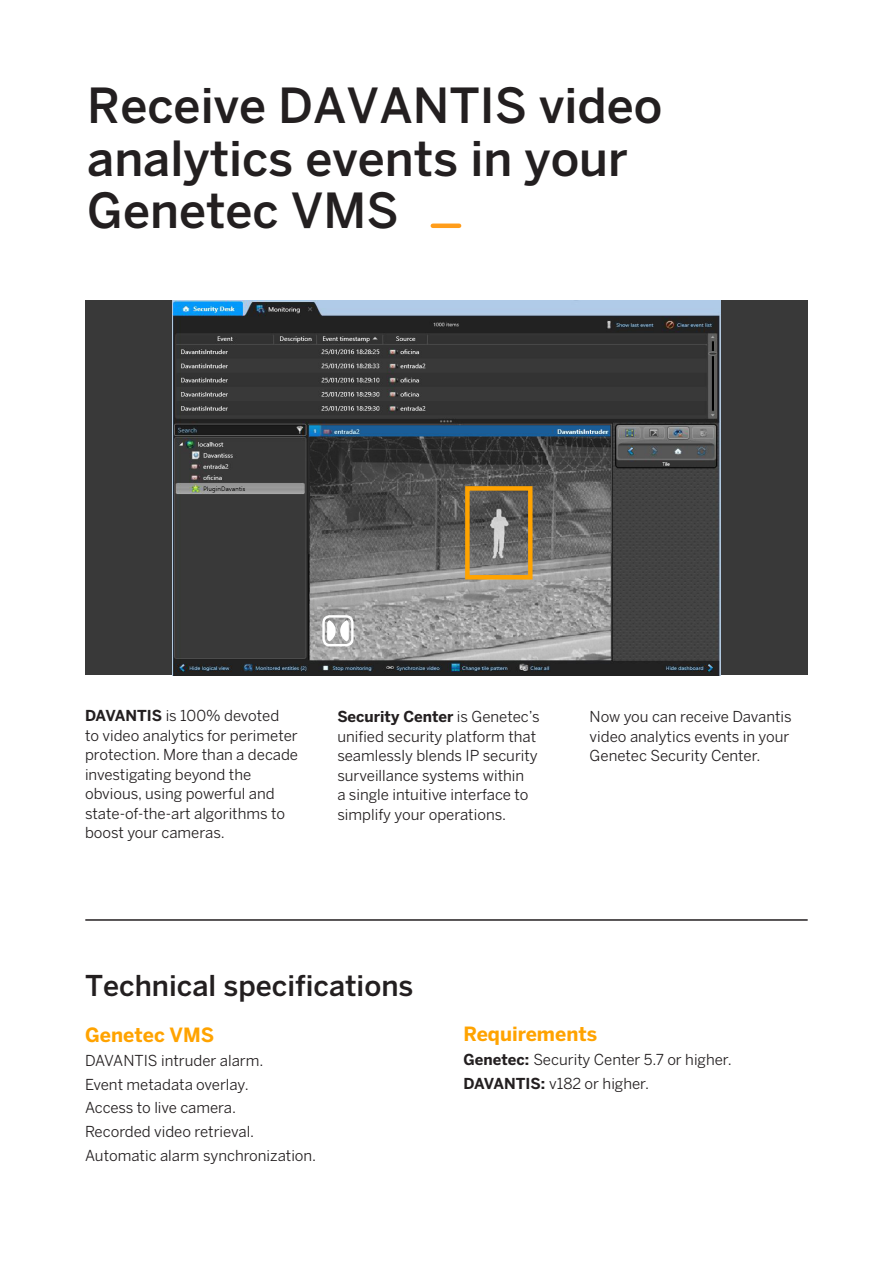
<style>
.page{position:relative;width:893px;height:1263px;background:#fff}
.page>*{position:absolute;margin:0;border:0;box-sizing:border-box;transform-origin:0 0}
.t1{font:500 48px/52.5px "Benton Sans";color:#231f20}
.t2{font:500 28.5px "Benton Sans";color:#231f20}
.t3{font:700 19.5px "Benton Sans";color:#ffa300}
.t4{font:15px/19.5px "Benton Sans";color:#231f20}
.s1{font-weight:700}
</style>
<div class="page">
<hr style="left:86px;top:919px;width:721px;height:2px;background:#231f20">
<hr style="left:433px;top:224px;width:26px;height:4px;background:#ff9d1b">
<div style="left:85px;top:301px;width:723px;height:374px;background:#393939"></div>
<img style="left:173px;top:301px;width:547px;height:374px">
<svg style="left:322px;top:615px;width:32px;height:31px"></svg>
<div style="left:465px;top:486px;width:67px;height:93px;border:4px solid #ffa300"></div>
<p class="t1" style="left:87px;top:79px;width:577px">Receive DAVANTIS video analytics events in your<br>Genetec VMS</p>
<p class="t4" style="left:85px;top:706px;width:215px"><span class="s1">DAVANTIS</span> is 100% devoted<br>to video analytics for perimeter protection. More than a decade investigating beyond the obvious, using powerful and state-of-the-art algorithms to boost your cameras.</p>
<p class="t4" style="left:337px;top:707px;width:204px"><span class="s1">Security Center</span> is Genetec’s unified security platform that seamlessly blends IP security surveillance systems within<br>a single intuitive interface to simplify your operations.</p>
<p class="t4" style="left:590px;top:707px;width:204px">Now you can receive Davantis video analytics events in your<br>Genetec Security Center.</p>
<p class="t2" style="left:85px;top:968px;width:330px">Technical specifications</p>
<p class="t3" style="left:85px;top:1023px;width:131px">Genetec VMS</p>
<p class="t4" style="left:85px;top:1050px;width:180px">DAVANTIS intruder alarm.</p>
<p class="t4" style="left:85px;top:1074px;width:165px">Event metadata overlay.</p>
<p class="t4" style="left:85px;top:1098px;width:153px">Access to live camera.</p>
<p class="t4" style="left:85px;top:1122px;width:171px">Recorded video retrieval.</p>
<p class="t4" style="left:85px;top:1145px;width:233px">Automatic alarm synchronization.</p>
<p class="t3" style="left:463px;top:1022px;width:135px">Requirements</p>
<p class="t4" style="left:463px;top:1049px;width:270px"><span class="s1">Genetec:</span> Security Center 5.7 or higher.</p>
<p class="t4" style="left:463px;top:1073px;width:187px"><span class="s1">DAVANTIS:</span> v182 or higher.</p>
</div>
